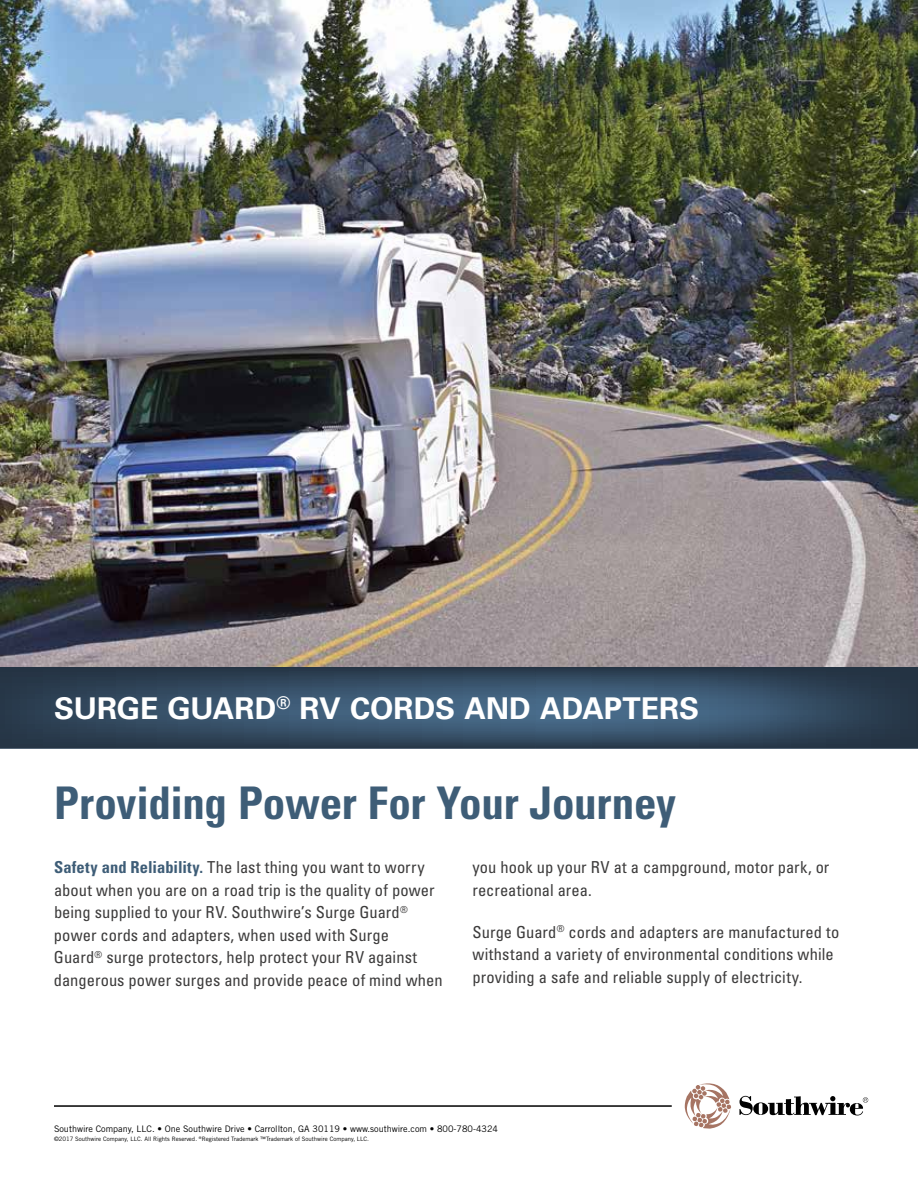
<style>
.page{position:relative;width:918px;height:1188px;background:#fff}
.page>*{position:absolute;margin:0;border:0;box-sizing:border-box;transform-origin:0 0}
.t1{font:700 condensed 45px "Univers LT Std";letter-spacing:-.005em;color:#3e5d77}
.t2{font:700 30px "Univers LT Std";letter-spacing:-.005em;color:#fff}
.t3{font:condensed 16.5px/22.5px "Univers LT Std";letter-spacing:.005em;color:#3c3b3b}
.t4{font:9px "Trade Gothic LT Std";color:#000}
.t5{font:6px "Trade Gothic LT Std";color:#000}
.s1{font-weight:700;color:#3e5d77}
</style>
<div class="page">
<img style="left:0;top:0;width:918px;height:667px">
<svg style="left:0;top:667px;width:918px;height:81px;background:#334b61"></svg>
<svg style="left:685px;top:1083px;width:46px;height:46px"></svg>
<svg style="left:739px;top:1096px;width:129px;height:20px"></svg>
<hr style="left:54px;top:1105px;width:618px;height:2px;background:#000">
<h2 class="t2" style="left:54px;top:691px;width:647px">SURGE GUARD<sup>®</sup> RV CORDS AND ADAPTERS</h2>
<h1 class="t1" style="left:54px;top:776px;width:624px">Providing Power For Your Journey</h1>
<p class="t3" style="left:54px;top:856px;width:390px"><span class="s1">Safety and Reliability.</span> The last thing you want to worry about when you are on a road trip is the quality of power being supplied to your RV. Southwire’s Surge Guard<sup>® </sup>power cords and adapters, when used with Surge<br>Guard<sup>®</sup> surge protectors, help protect your RV against dangerous power surges and provide peace of mind when</p>
<p class="t3" style="left:472px;top:856px;width:358px">you hook up your RV at a campground, motor park, or recreational area.</p>
<p class="t3" style="left:472px;top:920px;width:368px">Surge Guard<sup>®</sup> cords and adapters are manufactured to withstand a variety of environmental conditions while providing a safe and reliable supply of electricity.</p>
<p class="t4" style="left:54px;top:1124px;width:446px">Southwire Company, LLC. • One Southwire Drive • Carrollton, GA 30119 • www.southwire.com • 800-780-4324</p>
<p class="t5" style="left:54px;top:1136px;width:317px">©2017 Southwire Company, LLC. All Rights Reserved. <sup>®</sup>Registered Trademark ™Trademark of Southwire Company, LLC.</p>
</div>
